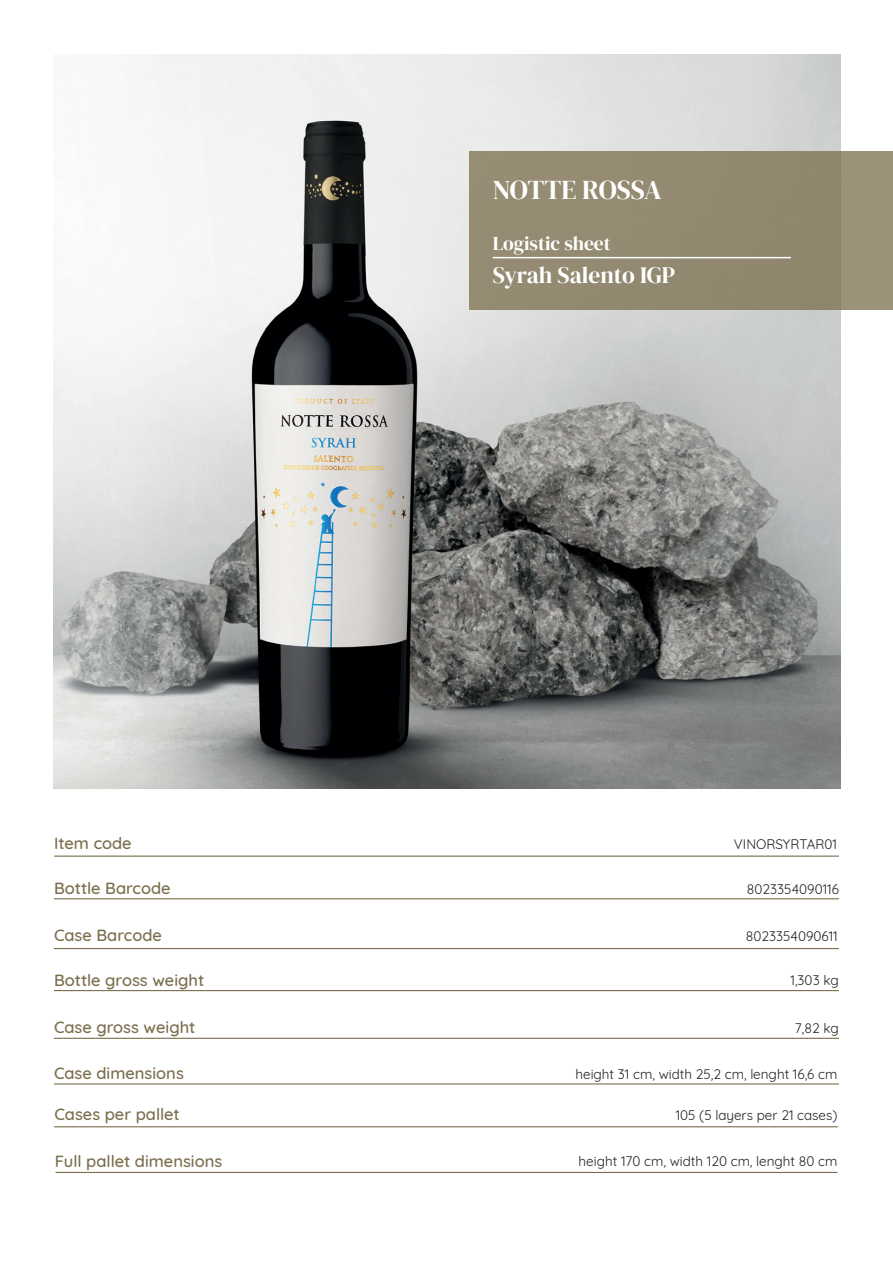
<style>
.page{position:relative;width:893px;height:1263px;background:#fff}
.page>*{position:absolute;margin:0;border:0;box-sizing:border-box;transform-origin:0 0}
.t1{font:27px "DM Serif Display";letter-spacing:-.01em;color:#fff}
.t2{font:23.4px "DM Serif Display";color:#fff}
.t3{font:19.5px "DM Serif Display";color:#fff}
.t4{font:500 16.5px "Quicksand";color:#7a6e4d}
.t5{font:13.5px "Quicksand";color:#231f20}
</style>
<div class="page">
<hr style="left:54px;top:855px;width:785px;height:2px;background:#7a6e4d">
<img style="left:54px;top:54px;width:787px;height:735px">
<div style="left:469px;top:151px;width:424px;height:158px;background:#938a71"></div>
<hr style="left:493px;top:257px;width:298px;height:1px;background:#fff">
<hr style="left:54px;top:898px;width:785px;height:1px;background:#7a6e4d">
<hr style="left:54px;top:948px;width:785px;height:1px;background:#7a6e4d">
<hr style="left:54px;top:990px;width:785px;height:1px;background:#7a6e4d">
<hr style="left:54px;top:1038px;width:785px;height:1px;background:#7a6e4d">
<hr style="left:54px;top:1083px;width:785px;height:1px;background:#7a6e4d">
<hr style="left:54px;top:1126px;width:784px;height:1px;background:#7a6e4d">
<hr style="left:56px;top:1172px;width:781px;height:1px;background:#7a6e4d">
<h1 class="t1" style="left:493px;top:174px;width:170px">NOTTE ROSSA</h1>
<h3 class="t3" style="left:493px;top:232px;width:120px">Logistic sheet</h3>
<h2 class="t2" style="left:493px;top:261px;width:184px">Syrah Salento IGP</h2>
<p class="t4" style="left:54px;top:830px;width:79px">Item code</p>
<p class="t5" style="left:734px;top:834px;width:105px">VINORSYRTAR01</p>
<p class="t4" style="left:54px;top:874px;width:118px">Bottle Barcode</p>
<p class="t4" style="left:54px;top:921px;width:109px">Case Barcode</p>
<p class="t4" style="left:54px;top:966px;width:152px">Bottle gross weight</p>
<p class="t4" style="left:54px;top:1014px;width:143px">Case gross weight</p>
<p class="t4" style="left:54px;top:1059px;width:131px">Case dimensions</p>
<p class="t4" style="left:54px;top:1101px;width:127px">Cases per pallet</p>
<p class="t4" style="left:55px;top:1147px;width:169px">Full pallet dimensions</p>
<p class="t5" style="left:747px;top:878px;width:94px">8023354090116</p>
<p class="t5" style="left:746px;top:925px;width:94px">8023354090611</p>
<p class="t5" style="left:790px;top:970px;width:50px">1,303 kg</p>
<p class="t5" style="left:795px;top:1018px;width:46px">7,82 kg</p>
<p class="t5" style="left:575px;top:1063px;width:263px">height 31 cm, width 25,2 cm, lenght 16,6 cm</p>
<p class="t5" style="left:676px;top:1104px;width:163px">105 (5 layers per 21 cases)</p>
<p class="t5" style="left:579px;top:1151px;width:260px">height 170 cm, width 120 cm, lenght 80 cm</p>
</div>
